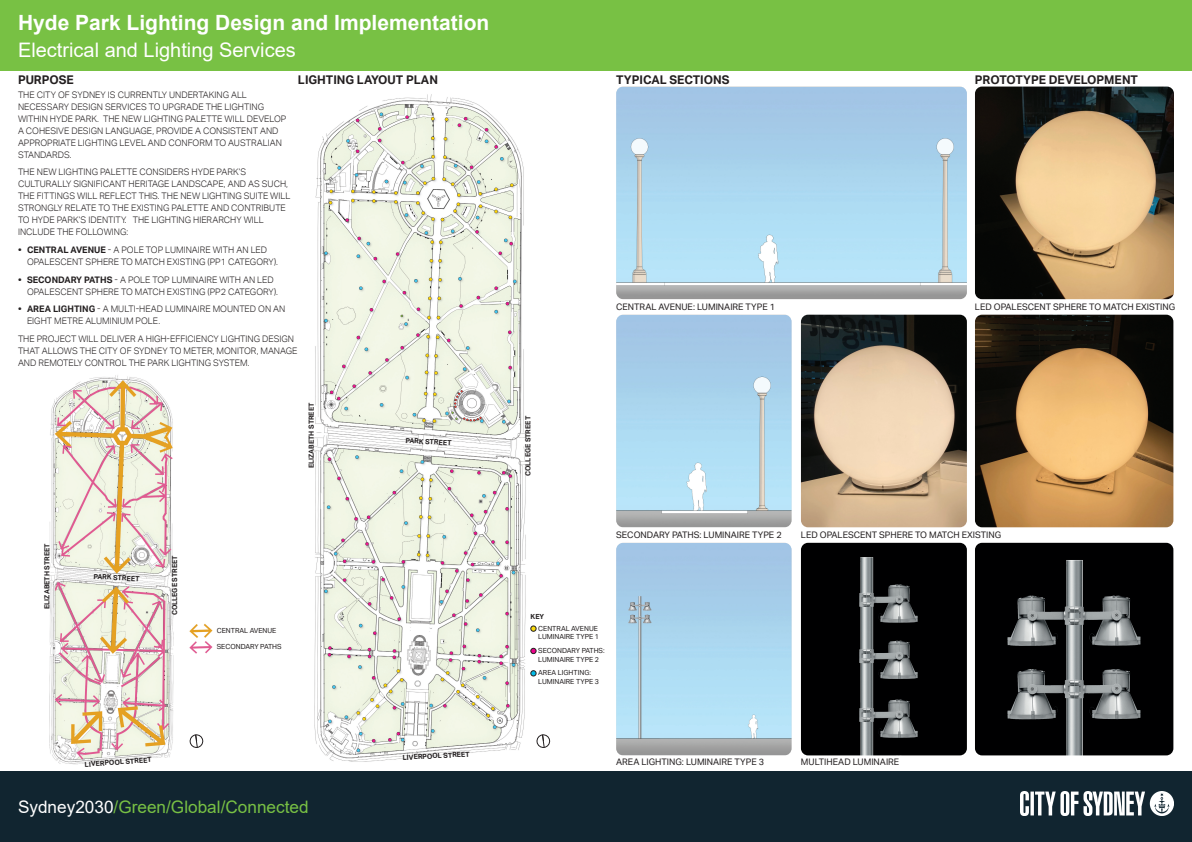
<style>
.page{position:relative;width:1192px;height:842px;background:#fff}
.page>*{position:absolute;margin:0;border:0;box-sizing:border-box;transform-origin:0 0}
.t1{font:700 21px "Arial";color:#fff}
.t2{font:20px "Arial";color:#fff}
.t3{font:17.2px "Arial";color:#78c144}
.t4{font:700 12px "AECOM Sans";color:#231f20}
.t5{font:300 9px/12px "AECOM Sans";color:#231f20}
.t6{font:9px "AECOM Sans";color:#231f20}
.t7{font:7px/8.4px "AECOM Sans";color:#231f20}
.t8{font:700 7px "AECOM Sans";color:#231f20}
.s1{font-weight:700}
.s2{color:#fff}
</style>
<div class="page">
<div style="left:0;top:771px;width:1192px;height:71px;background:#112530"></div>
<img style="left:1020px;top:792px;width:154px;height:24px">
<div style="left:0;top:0;width:1192px;height:71px;background:#78c144"></div>
<img style="left:313px;top:94px;width:238px;height:668px">
<img style="left:48px;top:375px;width:129px;height:390px">
<img style="left:616px;top:87px;width:351px;height:212px">
<img style="left:616px;top:543px;width:176px;height:212px">
<img style="left:616px;top:315px;width:176px;height:212px">
<img style="left:975px;top:87px;width:199px;height:212px">
<img style="left:975px;top:543px;width:198px;height:212px">
<img style="left:801px;top:543px;width:166px;height:212px">
<img style="left:975px;top:315px;width:198px;height:212px">
<img style="left:801px;top:315px;width:166px;height:212px">
<img style="left:189px;top:623px;width:24px;height:31px">
<svg style="left:537px;top:734px;width:13px;height:14px"></svg>
<svg style="left:190px;top:734px;width:13px;height:14px"></svg>
<svg style="left:531px;top:648px;width:5px;height:6px"></svg>
<svg style="left:531px;top:670px;width:5px;height:6px"></svg>
<svg style="left:531px;top:626px;width:5px;height:5px"></svg>
<h1 class="t1" style="left:18px;top:8px;width:473px">Hyde Park Lighting Design and Implementation</h1>
<h2 class="t2" style="left:18px;top:36px;width:279px">Electrical and Lighting Services</h2>
<h3 class="t4" style="left:18px;top:73px;width:57px">PURPOSE</h3>
<h3 class="t4" style="left:298px;top:73px;width:141px">LIGHTING LAYOUT PLAN</h3>
<h3 class="t4" style="left:616px;top:73px;width:115px">TYPICAL SECTIONS</h3>
<h3 class="t4" style="left:975px;top:73px;width:165px">PROTOTYPE DEVELOPMENT</h3>
<p class="t5" style="left:18px;top:89px;width:270px">THE CITY OF SYDNEY IS CURRENTLY UNDERTAKING ALL NECESSARY DESIGN SERVICES TO UPGRADE THE LIGHTING WITHIN HYDE PARK. THE NEW LIGHTING PALETTE WILL DEVELOP A COHESIVE DESIGN LANGUAGE, PROVIDE A CONSISTENT AND APPROPRIATE LIGHTING LEVEL AND CONFORM TO AUSTRALIAN STANDARDS.</p>
<p class="t5" style="left:18px;top:166px;width:274px">THE NEW LIGHTING PALETTE CONSIDERS HYDE PARK’S CULTURALLY SIGNIFICANT HERITAGE LANDSCAPE, AND AS SUCH, THE FITTINGS WILL REFLECT THIS. THE NEW LIGHTING SUITE WILL STRONGLY RELATE TO THE EXISTING PALETTE AND CONTRIBUTE TO HYDE PARK’S IDENTITY. THE LIGHTING HIERARCHY WILL INCLUDE THE FOLLOWING:</p>
<p class="t5" style="left:27px;top:244px;width:253px;text-indent:-9px"><span class="s1">• CENTRAL AVENUE</span> - A POLE TOP LUMINAIRE WITH AN LED<br>OPALESCENT SPHERE TO MATCH EXISTING (PP1 CATEGORY).</p>
<p class="t5" style="left:27px;top:274px;width:253px;text-indent:-9px"><span class="s1">• SECONDARY PATHS</span> - A POLE TOP LUMINAIRE WITH AN LED<br>OPALESCENT SPHERE TO MATCH EXISTING (PP2 CATEGORY).</p>
<p class="t5" style="left:27px;top:303px;width:260px;text-indent:-9px"><span class="s1">• AREA LIGHTING</span> - A MULTI-HEAD LUMINAIRE MOUNTED ON AN<br>EIGHT METRE ALUMINIUM POLE.</p>
<p class="t5" style="left:18px;top:333px;width:281px">THE PROJECT WILL DELIVER A HIGH-EFFICIENCY LIGHTING DESIGN<br>THAT ALLOWS THE CITY OF SYDNEY TO METER, MONITOR, MANAGE<br>AND REMOTELY CONTROL THE PARK LIGHTING SYSTEM.</p>
<p class="t8" style="left:307px;top:468px;width:67px;rotate:-90deg">ELIZABETH STREET</p>
<p class="t8" style="left:43px;top:609px;width:67px;rotate:-90deg">ELIZABETH STREET</p>
<p class="t8" style="left:94px;top:572px;width:47px;rotate:4deg">PARK STREET</p>
<p class="t8" style="left:171px;top:615px;width:62px;rotate:-90deg">COLLEGE STREET</p>
<p class="t7" style="left:217px;top:627px;width:61px">CENTRAL AVENUE</p>
<p class="t7" style="left:217px;top:642px;width:66px">SECONDARY PATHS</p>
<p class="t8" style="left:85px;top:760px;width:69px;rotate:-4deg">LIVERPOOL STREET</p>
<h3 class="t3" style="left:18px;top:795px;width:292px"><span class="s2">Sydney2030</span>/Green/Global/Connected</h3>
<p class="t8" style="left:406px;top:436px;width:47px;rotate:4deg">PARK STREET</p>
<p class="t8" style="left:402px;top:753px;width:69px;rotate:-3deg">LIVERPOOL STREET</p>
<p class="t6" style="left:616px;top:302px;width:160px">CENTRAL AVENUE: LUMINAIRE TYPE 1</p>
<p class="t6" style="left:975px;top:302px;width:202px">LED OPALESCENT SPHERE TO MATCH EXISTING</p>
<p class="t8" style="left:524px;top:476px;width:62px;rotate:-90deg">COLLEGE STREET</p>
<p class="t6" style="left:616px;top:530px;width:167px">SECONDARY PATHS: LUMINAIRE TYPE 2</p>
<p class="t6" style="left:801px;top:530px;width:202px">LED OPALESCENT SPHERE TO MATCH EXISTING</p>
<p class="t8" style="left:531px;top:613px;width:15px">KEY</p>
<p class="t7" style="left:538px;top:646px;width:68px">SECONDARY PATHS:<br>LUMINAIRE TYPE 2</p>
<p class="t7" style="left:538px;top:624px;width:62px">CENTRAL AVENUE<br>LUMINAIRE TYPE 1</p>
<p class="t7" style="left:538px;top:669px;width:62px">AREA LIGHTING:<br>LUMINAIRE TYPE 3</p>
<p class="t6" style="left:616px;top:757px;width:149px">AREA LIGHTING: LUMINAIRE TYPE 3</p>
<p class="t6" style="left:801px;top:757px;width:100px">MULTIHEAD LUMINAIRE</p>
</div>
